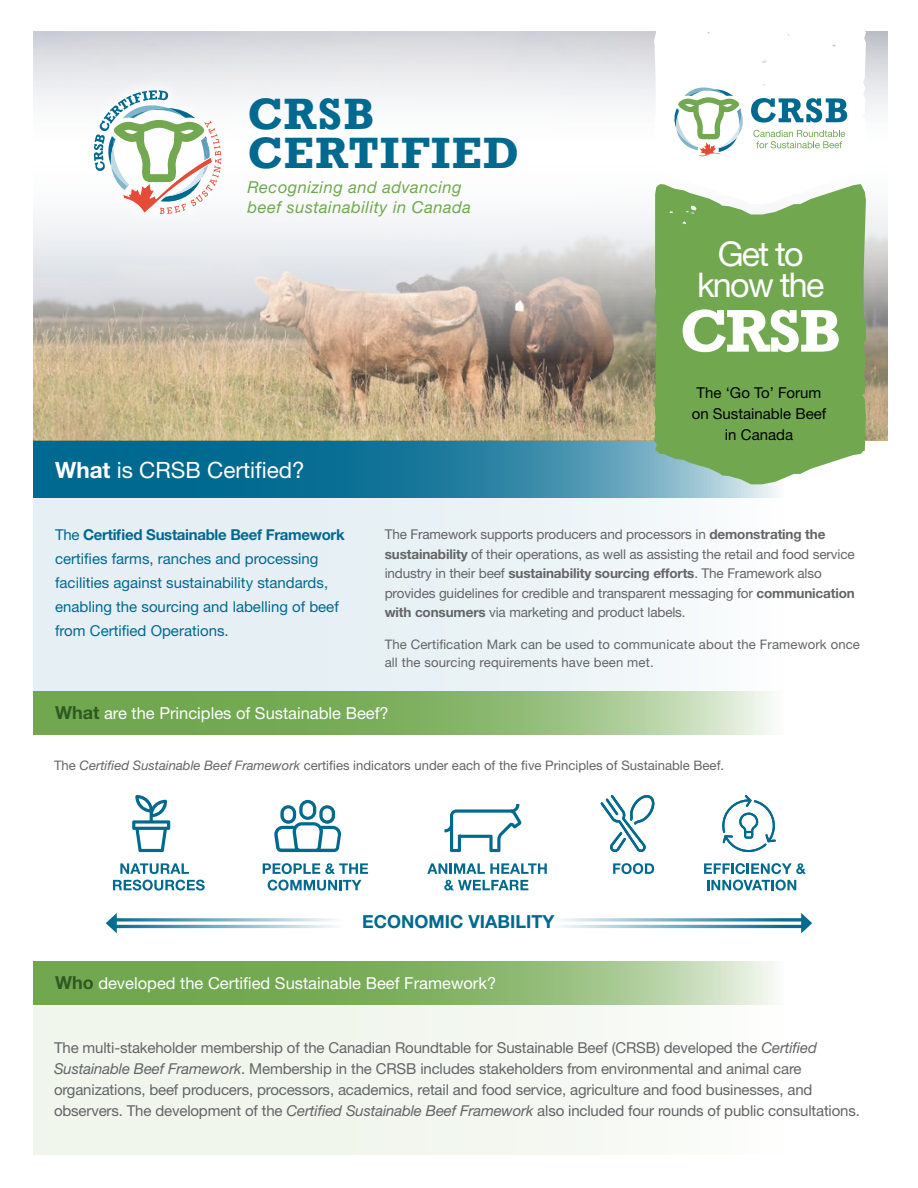
<style>
.page{position:relative;width:918px;height:1188px;background:#fff}
.page>*{position:absolute;margin:0;border:0;box-sizing:border-box;transform-origin:0 0}
.t1{font:700 61.2px "Rockwell";color:#fff}
.t2{font:700 45px/39px "Rockwell";letter-spacing:.03em;color:#006990}
.t3{font:34.05px/31.3px "Helvetica Neue LT Std";letter-spacing:-.05em;color:#fff;text-align:center}
.t4{font:22.5px "Helvetica Neue LT Std";color:#fff}
.t5{font:700 18px "Helvetica Neue LT Std";color:#00698f}
.t6{font:16.5px "Helvetica Neue LT Std";color:#fff}
.t7{font:italic 16.5px/19.5px "Helvetica Neue LT Std";letter-spacing:.03em;color:#71a850}
.t8{font:15px/21px "Helvetica Neue LT Std";letter-spacing:-.01em;color:#636466}
.t9{font:15px/24px "Helvetica Neue LT Std";color:#006990}
.t10{font:15px/21px "Helvetica Neue LT Std";color:#000;text-align:center}
.t11{font:13.5px/19.5px "Helvetica Neue LT Std";letter-spacing:-.01em;color:#636466}
.t12{font:13.2px/18px "Helvetica Neue LT Std";letter-spacing:.01em;color:#636466}
.s1{font-weight:700}
.s2{font-weight:700;font-size:18px;color:#305822}
.s3{font-style:italic}
</style>
<div class="page">
<div style="left:33px;top:440px;width:855px;height:251px;background:linear-gradient(to right,#dfecf1,#fcfdfd)"></div>
<svg style="left:33px;top:440px;width:855px;height:58px;background:#3285a4"></svg>
<img style="left:33px;top:31px;width:855px;height:409px">
<svg style="left:654px;top:31px;width:212px;height:153px"></svg>
<svg style="left:33px;top:691px;width:741px;height:44px;background:#8fba74"></svg>
<div style="left:33px;top:961px;width:855px;height:194px;background:linear-gradient(to right,#edf4e8,#fdfefd)"></div>
<svg style="left:33px;top:961px;width:855px;height:44px;background:#9cc284"></svg>
<svg style="left:654px;top:184px;width:212px;height:300px;background:#7daf60"></svg>
<div style="left:79px;top:75px;width:158px;height:154px;background:#f5f6f8"></div>
<svg style="left:94px;top:90px;width:127px;height:124px"></svg>
<svg style="left:444px;top:804px;width:78px;height:48px"></svg>
<svg style="left:274px;top:800px;width:67px;height:52px"></svg>
<svg style="left:601px;top:795px;width:54px;height:57px"></svg>
<svg style="left:722px;top:795px;width:54px;height:57px"></svg>
<svg style="left:132px;top:795px;width:38px;height:57px"></svg>
<svg style="left:120px;top:863px;width:69px;height:11px"></svg>
<svg style="left:113px;top:880px;width:92px;height:11px"></svg>
<svg style="left:263px;top:863px;width:105px;height:11px"></svg>
<svg style="left:268px;top:880px;width:94px;height:11px"></svg>
<svg style="left:427px;top:863px;width:120px;height:11px"></svg>
<svg style="left:444px;top:880px;width:84px;height:11px"></svg>
<svg style="left:613px;top:863px;width:41px;height:11px"></svg>
<svg style="left:704px;top:863px;width:102px;height:11px"></svg>
<svg style="left:707px;top:880px;width:89px;height:11px"></svg>
<svg style="left:117px;top:918px;width:684px;height:4px"></svg>
<hr style="left:113px;top:925px;width:692px;height:3px;background:#00698f">
<svg style="left:106px;top:913px;width:11px;height:20px"></svg>
<svg style="left:801px;top:913px;width:11px;height:20px"></svg>
<h2 class="t2" style="left:248px;top:91px;width:273px">CRSB<br>CERTIFIED</h2>
<p class="t7" style="left:248px;top:177px;width:225px">Recognizing and advancing beef sustainability in Canada</p>
<h3 class="t4" style="left:55px;top:456px;width:251px"><span class="s1">What</span> is CRSB Certified?</h3>
<h3 class="t3" style="left:697px;top:238px;width:129px">Get to know the</h3>
<h1 class="t1" style="left:680px;top:282px;width:164px">CRSB</h1>
<p class="t10" style="left:692px;top:382px;width:136px">The ‘Go To’ Forum on Sustainable Beef in Canada</p>
<p class="t9" style="left:55px;top:523px;width:291px">The <span class="s1">Certified Sustainable Beef Framework </span>certifies farms, ranches and processing facilities against sustainability standards, enabling the sourcing and labelling of beef from Certified Operations.</p>
<p class="t11" style="left:385px;top:524px;width:472px">The Framework supports producers and processors in <span class="s1">demonstrating the sustainability</span> of their operations, as well as assisting the retail and food service industry in their beef <span class="s1">sustainability sourcing efforts</span>. The Framework also provides guidelines for credible and transparent messaging for <span class="s1">communication with consumers</span> via marketing and product labels.</p>
<p class="t12" style="left:385px;top:635px;width:477px">The Certification Mark can be used to communicate about the Framework once all the sourcing requirements have been met.</p>
<p class="t6" style="left:55px;top:703px;width:335px"><span class="s2">What</span> are the Principles of Sustainable Beef?</p>
<p class="t12" style="left:54px;top:756px;width:672px">The <span class="s3">Certified Sustainable Beef Framework</span> certifies indicators under each of the five Principles of Sustainable Beef.</p>
<p class="t5" style="left:362px;top:911px;width:194px">ECONOMIC VIABILITY</p>
<p class="t6" style="left:55px;top:973px;width:443px"><span class="s2">Who</span> developed the Certified Sustainable Beef Framework?</p>
<p class="t8" style="left:54px;top:1037px;width:807px">The multi-stakeholder membership of the Canadian Roundtable for Sustainable Beef (CRSB) developed the <span class="s3">Certified Sustainable Beef Framework</span>. Membership in the CRSB includes stakeholders from environmental and animal care organizations, beef producers, processors, academics, retail and food service, agriculture and food businesses, and observers. The development of the <span class="s3">Certified Sustainable Beef Framework</span> also included four rounds of public consultations.</p>
</div>
